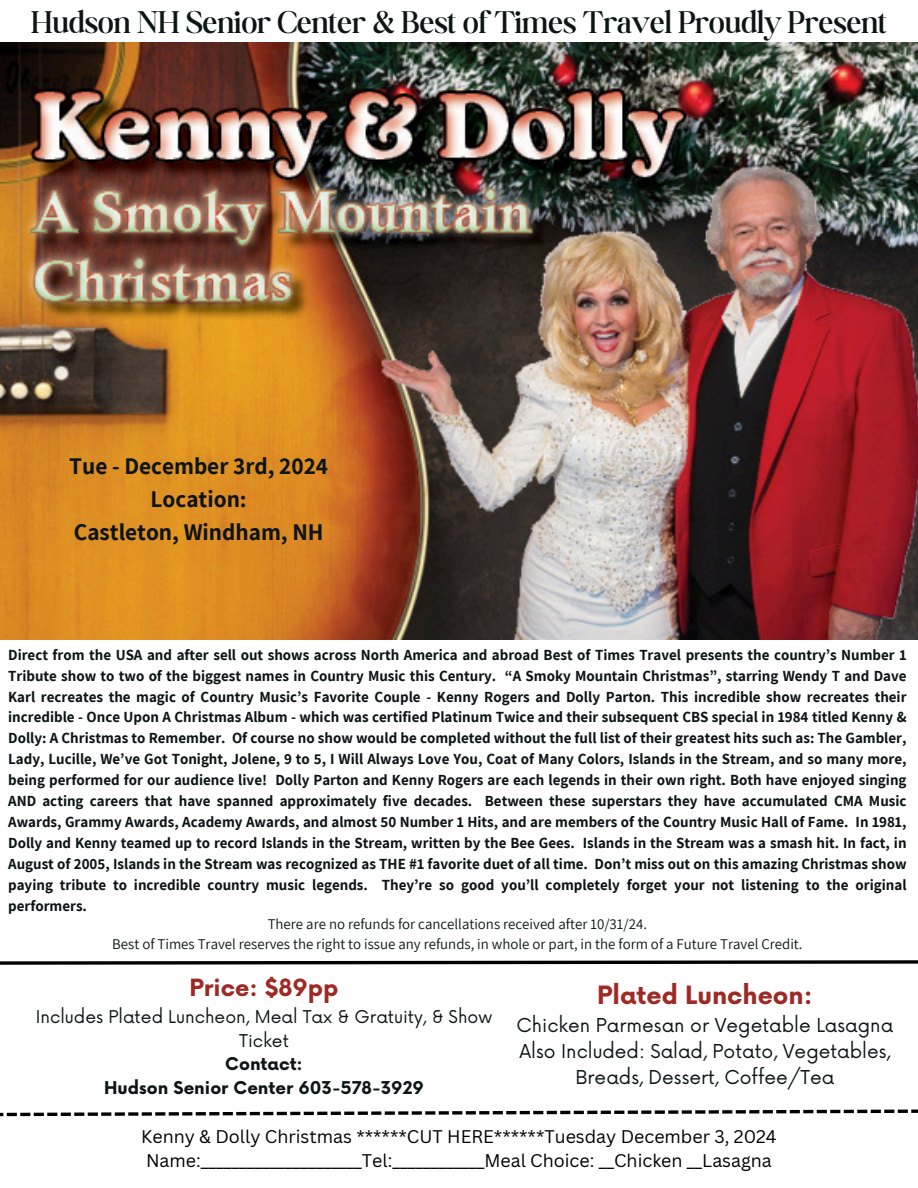
<style>
.page{position:relative;width:918px;height:1188px;background:#fff}
.page>*{position:absolute;margin:0;border:0;box-sizing:border-box;transform-origin:0 0}
.t1{font:300 33.75px "Boston Angel";color:#0d1415}
.t2{font:700 24.6px "Now";color:#9e2a25}
.t3{font:700 23.4px/32.7px "Assistant";color:#0d1415;text-align:center}
.t4{font:700 23.1px "Now";color:#9e2a25}
.t5{font:18.6px/25.8px "Now";color:#0d1415;text-align:center}
.t6{font:17.85px/24.8px "Canva Sans";color:#000}
.t7{font:17.25px/23.7px "Now";color:#0d1415;text-align:center}
.t8{font:700 15px/20.9px "Assistant";color:#0d1415;text-align:justify}
.t9{font:14.85px "Assistant";color:#0d1415}
.s1{font-weight:700}
</style>
<div class="page">
<img style="left:0;top:43px;width:918px;height:596px">
<svg style="left:0;top:1113px;width:84px;height:3px"></svg>
<svg style="left:88px;top:1112px;width:10px;height:4px"></svg>
<svg style="left:101px;top:1112px;width:10px;height:4px"></svg>
<svg style="left:115px;top:1112px;width:10px;height:4px"></svg>
<svg style="left:128px;top:1112px;width:10px;height:4px"></svg>
<svg style="left:142px;top:1112px;width:10px;height:4px"></svg>
<svg style="left:155px;top:1112px;width:10px;height:4px"></svg>
<svg style="left:169px;top:1112px;width:10px;height:4px"></svg>
<svg style="left:182px;top:1112px;width:10px;height:4px"></svg>
<svg style="left:196px;top:1112px;width:172px;height:3px"></svg>
<svg style="left:371px;top:1111px;width:10px;height:4px"></svg>
<svg style="left:385px;top:1111px;width:10px;height:4px"></svg>
<svg style="left:398px;top:1111px;width:10px;height:4px"></svg>
<svg style="left:412px;top:1111px;width:10px;height:4px"></svg>
<svg style="left:425px;top:1111px;width:10px;height:4px"></svg>
<svg style="left:439px;top:1111px;width:10px;height:4px"></svg>
<svg style="left:452px;top:1111px;width:10px;height:4px"></svg>
<svg style="left:466px;top:1111px;width:10px;height:4px"></svg>
<svg style="left:479px;top:1111px;width:159px;height:3px"></svg>
<svg style="left:641px;top:1110px;width:10px;height:4px"></svg>
<svg style="left:655px;top:1110px;width:10px;height:4px"></svg>
<svg style="left:668px;top:1110px;width:10px;height:4px"></svg>
<svg style="left:682px;top:1110px;width:10px;height:4px"></svg>
<svg style="left:695px;top:1110px;width:10px;height:4px"></svg>
<svg style="left:709px;top:1110px;width:10px;height:4px"></svg>
<svg style="left:722px;top:1110px;width:10px;height:4px"></svg>
<svg style="left:736px;top:1110px;width:10px;height:4px"></svg>
<svg style="left:749px;top:1109px;width:169px;height:4px"></svg>
<svg style="left:0;top:960px;width:918px;height:5px"></svg>
<h2 class="t1" style="left:31px;top:2px;width:857px">Hudson NH Senior Center &amp; Best of Times Travel Proudly Present</h2>
<p class="t3" style="left:69px;top:449px;width:260px">Tue - December 3rd, 2024<br>Location:<br>Castleton, Windham, NH</p>
<h3 class="t8" style="left:8px;top:644px;width:900px">Direct from the USA and after sell out shows across North America and abroad Best of Times Travel presents the country’s Number 1<br>Tribute show to two of the biggest names in Country Music this Century. “A Smoky Mountain Christmas”, starring Wendy T and Dave Karl recreates the magic of Country Music’s Favorite Couple - Kenny Rogers and Dolly Parton. This incredible show recreates their incredible - Once Upon A Christmas Album - which was certified Platinum Twice and their subsequent CBS special in 1984 titled Kenny &amp; Dolly: A Christmas to Remember. Of course no show would be completed without the full list of their greatest hits such as: The Gambler, Lady, Lucille, We’ve Got Tonight, Jolene, 9 to 5, I Will Always Love You, Coat of Many Colors, Islands in the Stream, and so many more, being performed for our audience live! Dolly Parton and Kenny Rogers are each legends in their own right. Both have enjoyed singing AND acting careers that have spanned approximately five decades. Between these superstars they have accumulated CMA Music Awards, Grammy Awards, Academy Awards, and almost 50 Number 1 Hits, and are members of the Country Music Hall of Fame. In 1981, Dolly and Kenny teamed up to record Islands in the Stream, written by the Bee Gees. Islands in the Stream was a smash hit. In fact, in August of 2005, Islands in the Stream was recognized as THE #1 favorite duet of all time. Don’t miss out on this amazing Christmas show paying tribute to incredible country music legends. They’re so good you’ll completely forget your not listening to the original performers.</h3>
<h3 class="t9" style="left:268px;top:914px;width:381px">There are no refunds for cancellations received after 10/31/24.</h3>
<h3 class="t9" style="left:112px;top:933px;width:692px">Best of Times Travel reserves the right to issue any refunds, in whole or part, in the form of a Future Travel Credit.</h3>
<p class="t4" style="left:190px;top:975px;width:150px">Price: $89pp</p>
<p class="t7" style="left:36px;top:1006px;width:458px">Includes Plated Luncheon, Meal Tax &amp; Gratuity, &amp; Show<br>Ticket<br><span class="s1">Contact:<br>Hudson Senior Center 603-578-3929</span></p>
<p class="t2" style="left:597px;top:982px;width:217px">Plated Luncheon:</p>
<p class="t5" style="left:517px;top:1014px;width:378px">Chicken Parmesan or Vegetable Lasagna<br>Also Included: Salad, Potato, Vegetables,<br>Breads, Dessert, Coffee/Tea</p>
<p class="t6" style="left:141px;top:1123px;width:637px">Kenny &amp; Dolly Christmas ******CUT HERE******Tuesday December 3, 2024<br>Name:_____________________Tel:____________Meal Choice: __Chicken __Lasagna</p>
</div>
